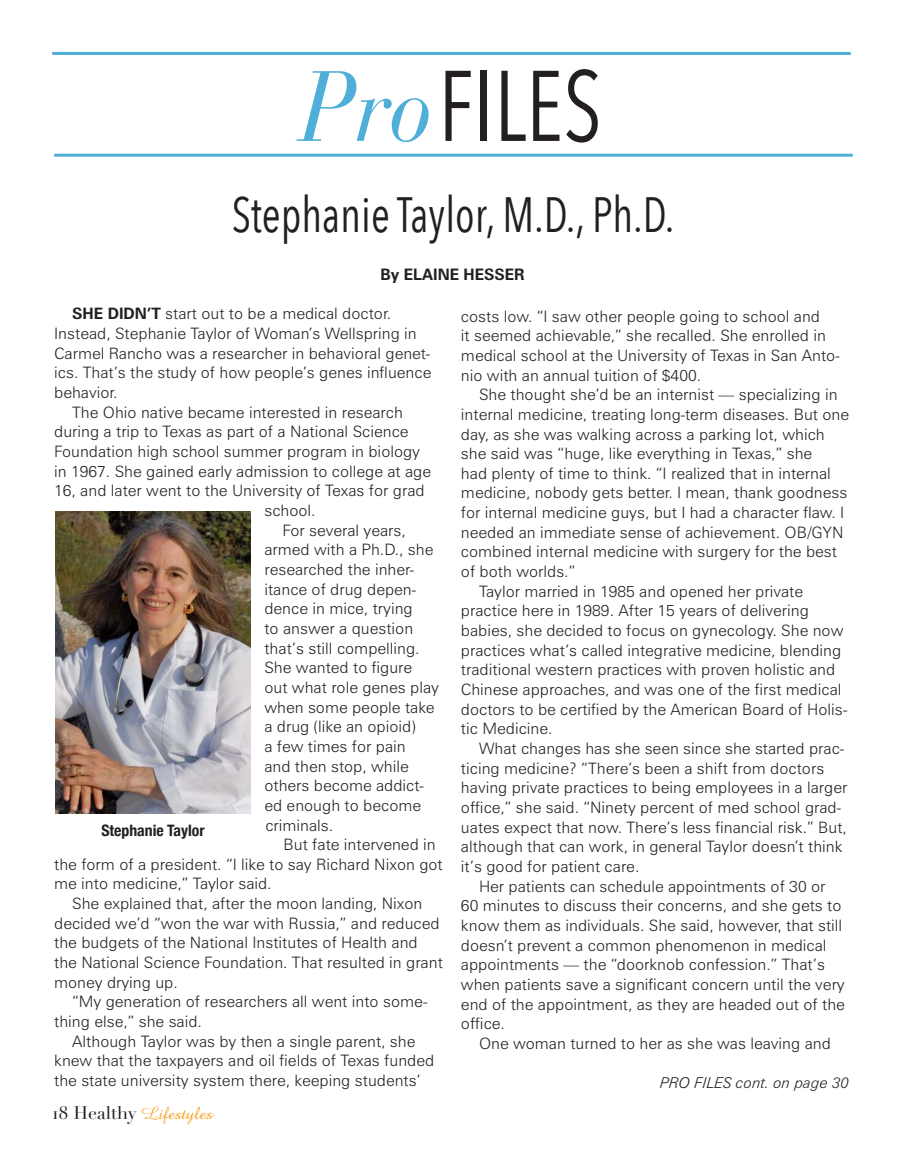
<style>
.page{position:relative;width:905px;height:1175px;background:#fff}
.page>*{position:absolute;margin:0;border:0;box-sizing:border-box;transform-origin:0 0}
.t1{font:99px "Avenir Next Condensed";color:#231f20;scale:.9 1}
.t2{font:49.5px "Avenir Next Condensed";color:#231f20;scale:.9 1}
.t3{font:18px "Amazone BT";color:#f99f1b}
.t4{font:700 15.9px "Zurich BT";color:#231f20}
.t5{font:300 15.75px/19.6px "Zurich BT";color:#231f20}
.t6{font:700 condensed 15.75px "Helvetica Neue";color:#231f20}
.t7{font:italic 300 15px "Zurich BT";color:#231f20}
.s1{font-family:"Bauer Bodoni";font-style:italic;color:#50afd9}
.s2{font-weight:700}
</style>
<div class="page">
<hr style="left:52px;top:52px;width:798px;height:3px;background:#50afd9">
<hr style="left:54px;top:154px;width:798px;height:3px;background:#50afd9">
<img style="left:55px;top:512px;width:196px;height:301px">
<h1 class="t1" style="left:299px;top:42px;width:337px"><span class="s1">Pro</span>FILES</h1>
<h2 class="t2" style="left:232px;top:182px;width:493px">Stephanie Taylor, M.D., Ph.D.</h2>
<p class="t4" style="left:380px;top:265px;width:145px">By ELAINE HESSER</p>
<p class="t5" style="left:461px;top:308px;width:380px">costs low. “I saw other people going to school and<br>it seemed achievable,” she recalled. She enrolled in medical school at the University of Texas in San Anto&shy;nio with an annual tuition of $400.</p>
<p class="t5" style="left:479px;top:386px;width:360px">She thought she’d be an internist — specializing in</p>
<p class="t5" style="left:461px;top:406px;width:390px">internal medicine, treating long-term diseases. But one</p>
<p class="t5" style="left:461px;top:426px;width:365px">day, as she was walking across a parking lot, which</p>
<p class="t5" style="left:461px;top:445px;width:353px">she said was “huge, like everything in Texas,” she</p>
<p class="t5" style="left:461px;top:465px;width:371px">had plenty of time to think. “I realized that in internal</p>
<p class="t5" style="left:461px;top:485px;width:388px">medicine, nobody gets better. I mean, thank goodness</p>
<p class="t5" style="left:461px;top:504px;width:385px">for internal medicine guys, but I had a character flaw. I</p>
<p class="t5" style="left:461px;top:524px;width:384px">needed an immediate sense of achievement. OB/GYN</p>
<p class="t5" style="left:461px;top:544px;width:377px">combined internal medicine with surgery for the best</p>
<p class="t5" style="left:461px;top:563px;width:116px">of both worlds.”</p>
<p class="t5" style="left:479px;top:583px;width:325px">Taylor married in 1985 and opened her private</p>
<p class="t5" style="left:461px;top:603px;width:349px">practice here in 1989. After 15 years of delivering</p>
<p class="t5" style="left:461px;top:622px;width:384px">babies, she decided to focus on gynecology. She now</p>
<p class="t5" style="left:461px;top:642px;width:382px">practices what’s called integrative medicine, blending</p>
<p class="t5" style="left:461px;top:662px;width:376px">traditional western practices with proven holistic and</p>
<p class="t5" style="left:461px;top:681px;width:382px">Chinese approaches, and was one of the first medical</p>
<p class="t5" style="left:461px;top:701px;width:388px">doctors to be certified by the American Board of Holis-</p>
<p class="t5" style="left:461px;top:720px;width:93px">tic Medicine.</p>
<p class="t5" style="left:479px;top:740px;width:367px">What changes has she seen since she started prac-</p>
<p class="t5" style="left:461px;top:760px;width:365px">ticing medicine? “There’s been a shift from doctors</p>
<p class="t5" style="left:461px;top:779px;width:388px">having private practices to being employees in a larger</p>
<p class="t5" style="left:461px;top:799px;width:381px">office,” she said. “Ninety percent of med school grad-</p>
<p class="t5" style="left:461px;top:819px;width:387px">uates expect that now. There’s less financial risk.” But,</p>
<p class="t5" style="left:461px;top:838px;width:383px">although that can work, in general Taylor doesn’t think</p>
<p class="t5" style="left:461px;top:858px;width:180px">it’s good for patient care.</p>
<p class="t5" style="left:479px;top:878px;width:348px">Her patients can schedule appointments of 30 or</p>
<p class="t5" style="left:461px;top:897px;width:382px">60 minutes to discuss their concerns, and she gets to</p>
<p class="t5" style="left:461px;top:917px;width:383px">know them as individuals. She said, however, that still</p>
<p class="t5" style="left:461px;top:937px;width:367px">doesn’t prevent a common phenomenon in medical</p>
<p class="t5" style="left:461px;top:956px;width:365px">appointments — the “doorknob confession.” That’s</p>
<p class="t5" style="left:461px;top:976px;width:385px">when patients save a significant concern until the very</p>
<p class="t5" style="left:461px;top:996px;width:385px">end of the appointment, as they are headed out of the</p>
<p class="t5" style="left:461px;top:1015px;width:45px">office.</p>
<p class="t5" style="left:479px;top:1035px;width:353px">One woman turned to her as she was leaving and</p>
<p class="t5" style="left:72px;top:306px;width:320px"><span class="s2">SHE DIDN’T</span> start out to be a medical doctor.</p>
<p class="t5" style="left:54px;top:325px;width:364px">Instead, Stephanie Taylor of Woman’s Wellspring in</p>
<p class="t5" style="left:54px;top:345px;width:377px">Carmel Rancho was a researcher in behavioral genet-</p>
<p class="t5" style="left:54px;top:365px;width:379px">ics. That’s the study of how people’s genes influence</p>
<p class="t5" style="left:54px;top:384px;width:65px">behavior.</p>
<p class="t5" style="left:72px;top:404px;width:332px">The Ohio native became interested in research</p>
<p class="t5" style="left:54px;top:424px;width:356px">during a trip to Texas as part of a National Science</p>
<p class="t5" style="left:54px;top:443px;width:367px">Foundation high school summer program in biology</p>
<p class="t5" style="left:54px;top:463px;width:378px">in 1967. She gained early admission to college at age</p>
<p class="t5" style="left:54px;top:483px;width:372px">16, and later went to the University of Texas for grad</p>
<p class="t5" style="left:264px;top:502px;width:53px">school.</p>
<p class="t5" style="left:282px;top:522px;width:125px">For several years,</p>
<p class="t5" style="left:264px;top:541px;width:170px">armed with a Ph.D., she</p>
<p class="t5" style="left:264px;top:561px;width:151px">researched the inher-</p>
<p class="t5" style="left:264px;top:581px;width:153px">itance of drug depen-</p>
<p class="t5" style="left:264px;top:600px;width:150px">dence in mice, trying</p>
<p class="t5" style="left:264px;top:620px;width:150px">to answer a question</p>
<p class="t5" style="left:264px;top:640px;width:156px">that’s still compelling.</p>
<p class="t5" style="left:264px;top:659px;width:149px">She wanted to figure</p>
<p class="t5" style="left:264px;top:679px;width:176px">out what role genes play</p>
<p class="t5" style="left:264px;top:699px;width:172px">when some people take</p>
<p class="t5" style="left:264px;top:718px;width:153px">a drug (like an opioid)</p>
<p class="t5" style="left:264px;top:738px;width:143px">a few times for pain</p>
<p class="t5" style="left:264px;top:758px;width:146px">and then stop, while</p>
<p class="t5" style="left:264px;top:777px;width:161px">others become addict-</p>
<p class="t5" style="left:264px;top:797px;width:158px">ed enough to become</p>
<p class="t5" style="left:265px;top:817px;width:69px">criminals.</p>
<p class="t5" style="left:283px;top:836px;width:154px">But fate intervened in</p>
<p class="t5" style="left:54px;top:856px;width:390px">the form of a president. “I like to say Richard Nixon got</p>
<p class="t5" style="left:54px;top:876px;width:219px">me into medicine,” Taylor said.</p>
<p class="t5" style="left:72px;top:895px;width:352px">She explained that, after the moon landing, Nixon</p>
<p class="t5" style="left:54px;top:915px;width:387px">decided we’d “won the war with Russia,” and reduced</p>
<p class="t5" style="left:54px;top:934px;width:365px">the budgets of the National Institutes of Health and</p>
<p class="t5" style="left:54px;top:954px;width:390px">the National Science Foundation. That resulted in grant</p>
<p class="t5" style="left:54px;top:974px;width:125px">money drying up.</p>
<p class="t5" style="left:72px;top:993px;width:357px">“My generation of researchers all went into some-</p>
<p class="t5" style="left:54px;top:1013px;width:149px">thing else,” she said.</p>
<p class="t5" style="left:72px;top:1033px;width:345px">Although Taylor was by then a single parent, she</p>
<p class="t5" style="left:54px;top:1052px;width:381px">knew that the taxpayers and oil fields of Texas funded</p>
<p class="t5" style="left:54px;top:1072px;width:368px">the state university system there, keeping students’</p>
<p class="t6" style="left:101px;top:820px;width:105px">Stephanie Taylor</p>
<p class="t7" style="left:660px;top:1073px;width:190px">PRO FILES cont. on page 30</p>
<p class="t3" style="left:141px;top:1102px;width:73px">Lifestyles</p>
</div>
